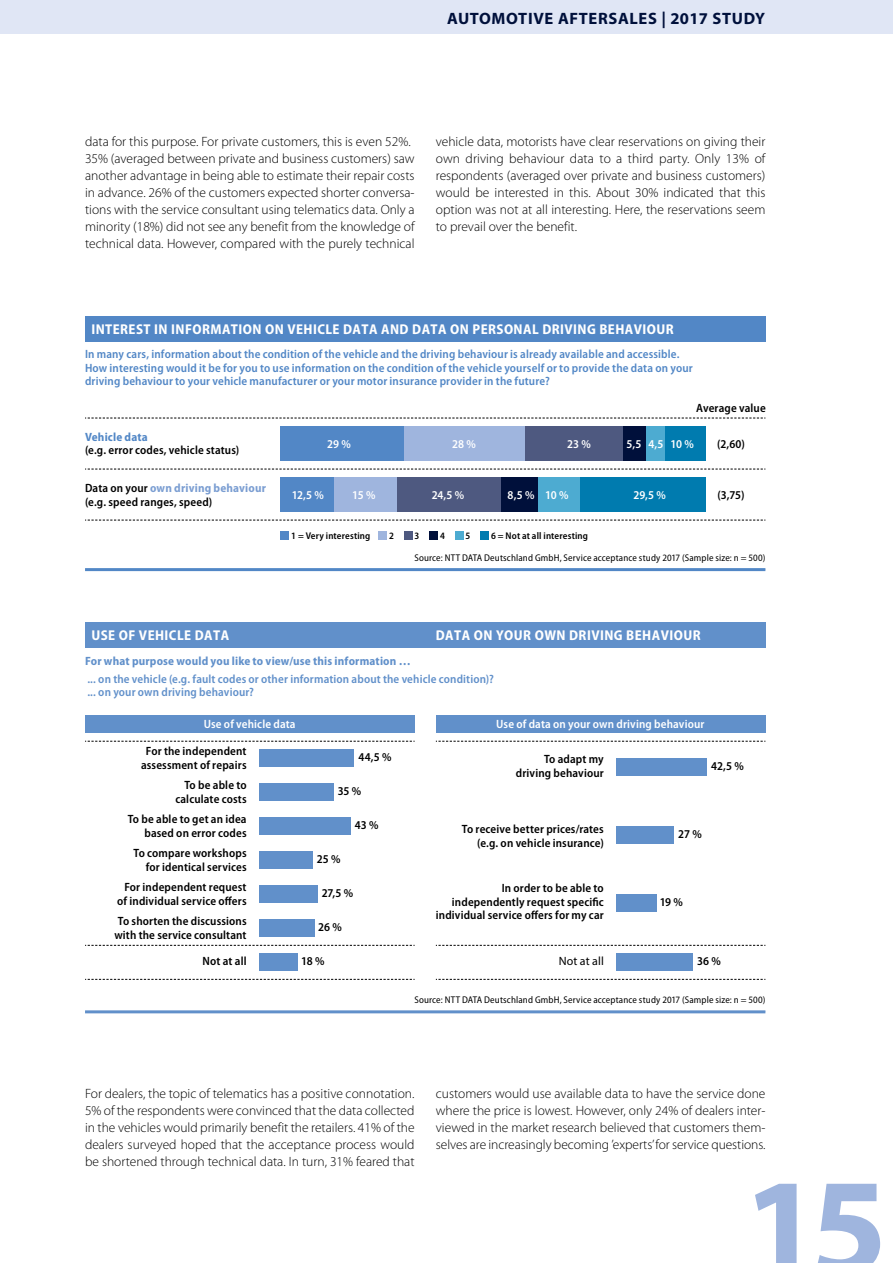
<style>
.page{position:relative;width:893px;height:1263px;background:#fff}
.page>*{position:absolute;margin:0;border:0;box-sizing:border-box;transform-origin:0 0}
.t1{font:700 139.5px "Myriad Pro";color:#9fb5de}
.t2{font:700 16.5px "Myriad Pro";letter-spacing:.04em;color:#00103b}
.t3{font:700 semi-condensed 14.25px "Myriad Pro";letter-spacing:.03em;color:#fff}
.t4{font:300 13.5px/17px "Myriad Pro";color:#000;text-align:justify}
.t5{font:600 semi-condensed 12px/13.5px "Myriad Pro";letter-spacing:.01em;color:#000;text-align:right}
.t6{font:600 semi-condensed 12px/13.5px "Myriad Pro";letter-spacing:.01em;color:#5287c6}
.t7{font:600 semi-condensed 12px/13.5px "Myriad Pro";letter-spacing:.01em;color:#6190ca}
.t8{font:600 semi-condensed 12px "Myriad Pro";letter-spacing:.01em;color:#fff}
.t9{font:700 semi-condensed 12px "Myriad Pro";letter-spacing:.015em;color:#6190ca}
.t10{font:700 semi-condensed 12px "Myriad Pro";letter-spacing:.015em;color:#5287c6}
.t11{font:12px "Myriad Pro";letter-spacing:.005em;color:#000}
.t12{font:semi-condensed 9.75px "Myriad Pro";letter-spacing:.015em;color:#000}
.t13{font:600 semi-condensed 9.75px "Myriad Pro";letter-spacing:.015em;color:#000}
.s1{font-weight:700;color:#7b9ed2}
</style>
<div class="page">
<div style="left:0;top:0;width:893px;height:34px;background:#e0e6f5"></div>
<div style="left:85px;top:316px;width:680px;height:25px;background:#5287c6"></div>
<hr style="left:504px;top:568px;width:261px;height:3px;background:#5287c6">
<hr style="left:85px;top:568px;width:419px;height:3px;background:#5287c6">
<svg style="left:85px;top:418px;width:680px;height:1px"></svg>
<svg style="left:85px;top:469px;width:680px;height:1px"></svg>
<svg style="left:85px;top:520px;width:680px;height:1px"></svg>
<div style="left:281px;top:426px;width:123px;height:34px;background:#5287c6"></div>
<div style="left:404px;top:426px;width:121px;height:34px;background:#9fb5de"></div>
<div style="left:525px;top:426px;width:98px;height:34px;background:#4e5980"></div>
<div style="left:623px;top:426px;width:23px;height:34px;background:#00103b"></div>
<div style="left:646px;top:426px;width:19px;height:34px;background:#4dabd1"></div>
<div style="left:281px;top:477px;width:53px;height:35px;background:#5287c6"></div>
<div style="left:334px;top:477px;width:64px;height:35px;background:#9fb5de"></div>
<div style="left:398px;top:477px;width:104px;height:35px;background:#4e5980"></div>
<div style="left:502px;top:477px;width:36px;height:35px;background:#00103b"></div>
<div style="left:281px;top:531px;width:8px;height:9px;background:#5287c6"></div>
<div style="left:378px;top:531px;width:9px;height:9px;background:#9fb5de"></div>
<div style="left:404px;top:531px;width:8px;height:9px;background:#4e5980"></div>
<div style="left:429px;top:531px;width:9px;height:9px;background:#00103b"></div>
<div style="left:455px;top:531px;width:8px;height:9px;background:#4dabd1"></div>
<div style="left:480px;top:531px;width:9px;height:9px;background:#007baf"></div>
<div style="left:665px;top:426px;width:41px;height:34px;background:#007baf"></div>
<div style="left:538px;top:477px;width:42px;height:35px;background:#4dabd1"></div>
<div style="left:580px;top:477px;width:126px;height:35px;background:#007baf"></div>
<div style="left:85px;top:622px;width:680px;height:26px;background:#6190ca"></div>
<hr style="left:504px;top:1010px;width:261px;height:3px;background:#6190ca">
<hr style="left:85px;top:1010px;width:419px;height:3px;background:#6190ca">
<svg style="left:436px;top:741px;width:329px;height:1px"></svg>
<svg style="left:436px;top:979px;width:329px;height:1px"></svg>
<div style="left:436px;top:716px;width:329px;height:17px;background:#6190ca"></div>
<svg style="left:85px;top:741px;width:330px;height:1px"></svg>
<div style="left:259px;top:750px;width:95px;height:17px;background:#6190ca"></div>
<div style="left:259px;top:784px;width:75px;height:17px;background:#6190ca"></div>
<div style="left:259px;top:818px;width:92px;height:17px;background:#6190ca"></div>
<div style="left:259px;top:852px;width:54px;height:17px;background:#6190ca"></div>
<div style="left:259px;top:886px;width:59px;height:17px;background:#6190ca"></div>
<svg style="left:85px;top:945px;width:330px;height:1px"></svg>
<div style="left:259px;top:920px;width:56px;height:17px;background:#6190ca"></div>
<svg style="left:85px;top:979px;width:330px;height:1px"></svg>
<div style="left:259px;top:954px;width:39px;height:17px;background:#6190ca"></div>
<div style="left:617px;top:758px;width:90px;height:17px;background:#6190ca"></div>
<div style="left:617px;top:826px;width:57px;height:17px;background:#6190ca"></div>
<svg style="left:436px;top:945px;width:329px;height:1px"></svg>
<div style="left:617px;top:894px;width:40px;height:17px;background:#6190ca"></div>
<div style="left:617px;top:954px;width:76px;height:17px;background:#6190ca"></div>
<div style="left:85px;top:716px;width:330px;height:17px;background:#6190ca"></div>
<p class="t2" style="left:447px;top:8px;width:320px">AUTOMOTIVE AFTERSALES | 2017 STUDY</p>
<p class="t4" style="left:85px;top:133px;width:331px;text-align:left">data for this purpose. For private customers, this is even 52%.<br>35% (averaged between private and business customers) saw another advantage in being able to estimate their repair costs in advance. 26% of the customers expected shorter conversa&shy;tions with the service consultant using telematics data. Only a minority (18%) did not see any benefit from the knowledge of technical data. However, compared with the purely technical</p>
<p class="t4" style="left:436px;top:133px;width:331px">vehicle data, motorists have clear reservations on giving their own driving behaviour data to a third party. Only 13% of respondents (averaged over private and business customers) would be interested in this. About 30% indicated that this option was not at all interesting. Here, the reservations seem to prevail over the benefit.</p>
<p class="t3" style="left:91px;top:321px;width:584px">INTEREST IN INFORMATION ON VEHICLE DATA AND DATA ON PERSONAL DRIVING BEHAVIOUR</p>
<p class="t6" style="left:85px;top:348px;width:609px">In many cars, information about the condition of the vehicle and the driving behaviour is already available and accessible.<br>How interesting would it be for you to use information on the condition of the vehicle yourself or to provide the data on your driving behaviour to your vehicle manufacturer or your motor insurance provider in the future?</p>
<p class="t10" style="left:85px;top:430px;width:64px">Vehicle data</p>
<p class="t5" style="left:85px;top:444px;width:156px">(e.g. error codes, vehicle status)</p>
<p class="t5" style="left:85px;top:481px;width:183px;text-align:left">Data on your <span class="s1">own driving behaviour </span>(e.g. speed ranges, speed)</p>
<p class="t5" style="left:696px;top:401px;width:71px">Average value</p>
<p class="t8" style="left:327px;top:437px;width:25px">29 %</p>
<p class="t8" style="left:452px;top:437px;width:25px">28 %</p>
<p class="t8" style="left:567px;top:437px;width:25px">23 %</p>
<p class="t8" style="left:626px;top:437px;width:69px">5,5 4,5 10 %</p>
<p class="t5" style="left:717px;top:437px;width:29px">(2,60)</p>
<p class="t8" style="left:292px;top:488px;width:34px">12,5 %</p>
<p class="t8" style="left:352px;top:488px;width:25px">15 %</p>
<p class="t8" style="left:432px;top:488px;width:34px">24,5 %</p>
<p class="t8" style="left:508px;top:488px;width:63px">8,5 % 10 %</p>
<p class="t8" style="left:633px;top:488px;width:34px">29,5 %</p>
<p class="t5" style="left:717px;top:488px;width:29px">(3,75)</p>
<p class="t13" style="left:291px;top:530px;width:81px">1 = Very interesting</p>
<p class="t13" style="left:389px;top:530px;width:6px">2</p>
<p class="t13" style="left:415px;top:530px;width:6px">3</p>
<p class="t13" style="left:440px;top:530px;width:6px">4</p>
<p class="t13" style="left:466px;top:530px;width:6px">5</p>
<p class="t13" style="left:491px;top:530px;width:98px">6 = Not at all interesting</p>
<p class="t12" style="left:414px;top:552px;width:352px">Source: NTT DATA Deutschland GmbH, Service acceptance study 2017 (Sample size: n = 500)</p>
<p class="t3" style="left:91px;top:627px;width:139px">USE OF VEHICLE DATA</p>
<p class="t3" style="left:436px;top:627px;width:266px">DATA ON YOUR OWN DRIVING BEHAVIOUR</p>
<p class="t9" style="left:85px;top:654px;width:327px">For what purpose would you like to view/use this information …</p>
<p class="t7" style="left:87px;top:672px;width:408px">... on the vehicle (e.g. fault codes or other information about the vehicle condition)? ... on your own driving behaviour?</p>
<p class="t8" style="left:204px;top:718px;width:93px">Use of vehicle data</p>
<p class="t5" style="left:141px;top:745px;width:107px;text-align:center">For the independent assessment of repairs</p>
<p class="t5" style="left:358px;top:750px;width:35px">44,5 %</p>
<p class="t5" style="left:175px;top:779px;width:73px">To be able to calculate costs</p>
<p class="t5" style="left:338px;top:785px;width:25px">35 %</p>
<p class="t5" style="left:128px;top:813px;width:120px">To be able to get an idea based on error codes</p>
<p class="t5" style="left:355px;top:819px;width:25px">43 %</p>
<p class="t5" style="left:134px;top:847px;width:115px">To compare workshops for identical services</p>
<p class="t5" style="left:317px;top:853px;width:25px">25 %</p>
<p class="t5" style="left:117px;top:881px;width:131px;text-align:center">For independent request of individual service offers</p>
<p class="t5" style="left:322px;top:887px;width:33px">27,5 %</p>
<p class="t5" style="left:114px;top:915px;width:134px;text-align:left">To shorten the discussions with the service consultant</p>
<p class="t5" style="left:318px;top:921px;width:25px">26 %</p>
<p class="t5" style="left:203px;top:955px;width:45px">Not at all</p>
<p class="t5" style="left:301px;top:955px;width:25px">18 %</p>
<p class="t8" style="left:496px;top:718px;width:210px">Use of data on your own driving behaviour</p>
<p class="t5" style="left:516px;top:752px;width:89px">To adapt my driving behaviour</p>
<p class="t5" style="left:711px;top:759px;width:34px">42,5 %</p>
<p class="t5" style="left:462px;top:822px;width:144px">To receive better prices/rates (e.g. on vehicle insurance)</p>
<p class="t5" style="left:678px;top:827px;width:25px">27 %</p>
<p class="t5" style="left:436px;top:882px;width:170px">In order to be able to independently request specific individual service offers for my car</p>
<p class="t5" style="left:660px;top:895px;width:25px">19 %</p>
<p class="t11" style="left:559px;top:954px;width:47px">Not at all</p>
<p class="t5" style="left:697px;top:955px;width:25px">36 %</p>
<p class="t12" style="left:414px;top:995px;width:352px">Source: NTT DATA Deutschland GmbH, Service acceptance study 2017 (Sample size: n = 500)</p>
<p class="t4" style="left:85px;top:1086px;width:331px">For dealers, the topic of telematics has a positive connotation.<br>5% of the respondents were convinced that the data collected in the vehicles would primarily benefit the retailers. 41% of the dealers surveyed hoped that the acceptance process would be shortened through technical data. In turn, 31% feared that</p>
<p class="t4" style="left:436px;top:1086px;width:331px">customers would use available data to have the service done where the price is lowest. However, only 24% of dealers inter&shy;viewed in the market research believed that customers them&shy;selves are increasingly becoming ’experts’ for service questions.</p>
<h1 class="t1" style="left:743px;top:1136px;width:146px">15</h1>
</div>
